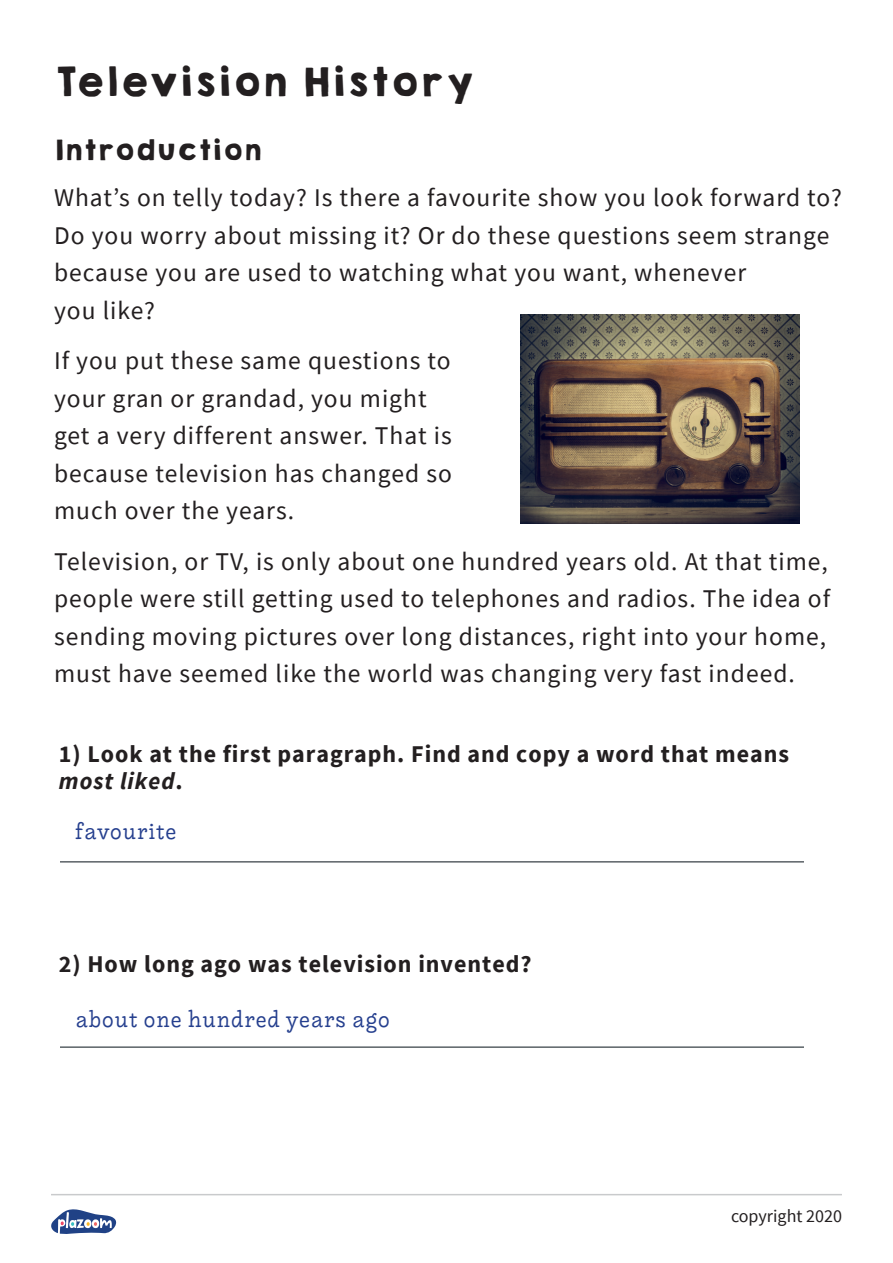
<style>
.page{position:relative;width:893px;height:1263px;background:#fff}
.page>*{position:absolute;margin:0;border:0;box-sizing:border-box;transform-origin:0 0}
.t1{font:36px "KGHAPPY Solid";letter-spacing:.04em;color:#231f20}
.t2{font:25.5px/37.5px "Source Sans Pro";letter-spacing:.04em;color:#231f20}
.t3{font:25.5px "KGHAPPY Solid";letter-spacing:.04em;color:#231f20}
.t4{font:700 24px/27px "Source Sans Pro";letter-spacing:.04em;color:#231f20}
.t5{font:22.5px "Liebe Ruth";letter-spacing:.04em;color:#253f8e}
.t6{font:18px "Source Sans Pro";color:#231f20}
.s1{font-style:italic}
</style>
<div class="page">
<hr style="left:51px;top:1194px;width:791px;height:1px;background:#c9cacc">
<svg style="left:51px;top:1209px;width:65px;height:25px"></svg>
<hr style="left:60px;top:861px;width:744px;height:1px;background:#5a6166">
<hr style="left:60px;top:1046px;width:744px;height:2px;background:#5a6166">
<img style="left:520px;top:315px;width:279px;height:208px">
<h1 class="t1" style="left:54px;top:54px;width:421px">Television History</h1>
<p class="t3" style="left:54px;top:131px;width:209px">Introduction</p>
<p class="t2" style="left:54px;top:179px;width:789px">What’s on telly today? Is there a favourite show you look forward to?<br>Do you worry about missing it? Or do these questions seem strange because you are used to watching what you want, whenever<br>you like?</p>
<p class="t2" style="left:54px;top:342px;width:399px">If you put these same questions to your gran or grandad, you might get a very different answer. That is because television has changed so much over the years.</p>
<p class="t2" style="left:54px;top:542px;width:778px">Television, or TV, is only about one hundred years old. At that time, people were still getting used to telephones and radios. The idea of sending moving pictures over long distances, right into your home, must have seemed like the world was changing very fast indeed.</p>
<p class="t4" style="left:59px;top:740px;width:732px">1) Look at the first paragraph. Find and copy a word that means <span class="s1">most liked</span>.</p>
<p class="t5" style="left:75px;top:818px;width:103px">favourite</p>
<p class="t4" style="left:59px;top:950px;width:474px">2) How long ago was television invented?</p>
<p class="t5" style="left:76px;top:1006px;width:316px">about one hundred years ago</p>
<p class="t6" style="left:731px;top:1205px;width:112px">copyright 2020</p>
</div>
